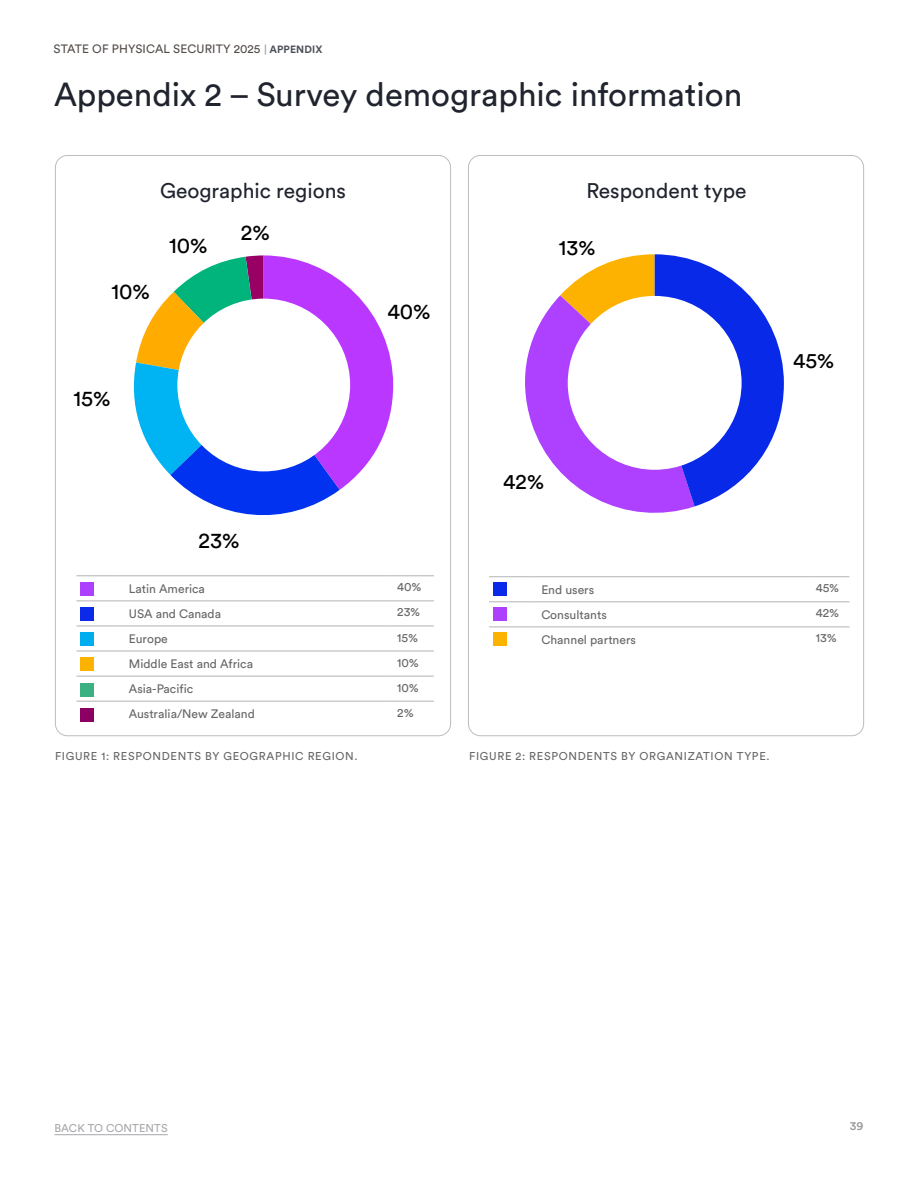
<style>
.page{position:relative;width:918px;height:1188px;background:#fff}
.page>*{position:absolute;margin:0;border:0;box-sizing:border-box;transform-origin:0 0}
.t1{font:33px "Circular Pro";color:#20242e}
.t2{font:21.9px "Circular Pro";color:#000}
.t3{font:21.45px "Circular Pro";color:#000}
.t4{font:21px "Circular Pro";color:#20242e}
.t5{font:12.15px "Circular Pro";color:#666}
.t6{font:12px "Circular Pro";letter-spacing:.01em;color:#524b48}
.t7{font:500 12px "Circular Pro";color:#999}
.t8{font:11.25px "Circular Pro";letter-spacing:.06em;color:#666}
.t9{font:11.25px "Circular Pro";letter-spacing:.01em;color:#a6a7ab}
.t10{font:700 10.5px "Circular Pro";letter-spacing:.01em;color:#4d5058}
.s1{color:#a6a7ab}
</style>
<div class="page">
<hr style="left:55px;top:1134px;width:113px;height:1px;background:#a6a7ab">
<svg style="left:525px;top:254px;width:259px;height:259px"></svg>
<div style="left:568px;top:296px;width:174px;height:174px;background:#fff;border-radius:50%"></div>
<hr style="left:489px;top:577px;width:42px;height:1px;background:#b3b3b3">
<hr style="left:531px;top:577px;width:279px;height:1px;background:#b3b3b3">
<hr style="left:489px;top:602px;width:42px;height:1px;background:#b3b3b3">
<hr style="left:531px;top:602px;width:279px;height:1px;background:#b3b3b3">
<hr style="left:810px;top:577px;width:39px;height:1px;background:#b3b3b3">
<hr style="left:810px;top:602px;width:39px;height:1px;background:#b3b3b3">
<hr style="left:489px;top:627px;width:42px;height:1px;background:#b3b3b3">
<hr style="left:531px;top:627px;width:279px;height:1px;background:#b3b3b3">
<hr style="left:810px;top:627px;width:39px;height:1px;background:#b3b3b3">
<div style="left:494px;top:582px;width:13px;height:14px;background:#0a29e8"></div>
<div style="left:494px;top:633px;width:13px;height:13px;background:#fcb300"></div>
<div style="left:494px;top:607px;width:13px;height:14px;background:#ad40ff"></div>
<svg style="left:133px;top:255px;width:260px;height:260px"></svg>
<div style="left:177px;top:299px;width:173px;height:172px;background:#fff;border-radius:50%"></div>
<hr style="left:76px;top:576px;width:43px;height:1px;background:#b3b3b3">
<hr style="left:119px;top:576px;width:272px;height:1px;background:#b3b3b3">
<hr style="left:76px;top:601px;width:43px;height:1px;background:#b3b3b3">
<hr style="left:76px;top:626px;width:43px;height:1px;background:#b3b3b3">
<hr style="left:119px;top:626px;width:272px;height:1px;background:#b3b3b3">
<hr style="left:391px;top:576px;width:43px;height:1px;background:#b3b3b3">
<hr style="left:391px;top:626px;width:43px;height:1px;background:#b3b3b3">
<hr style="left:119px;top:601px;width:272px;height:1px;background:#b3b3b3">
<hr style="left:76px;top:651px;width:43px;height:1px;background:#b3b3b3">
<hr style="left:119px;top:651px;width:272px;height:1px;background:#b3b3b3">
<hr style="left:391px;top:601px;width:43px;height:1px;background:#b3b3b3">
<hr style="left:391px;top:651px;width:43px;height:1px;background:#b3b3b3">
<hr style="left:76px;top:676px;width:43px;height:1px;background:#b3b3b3">
<hr style="left:119px;top:676px;width:272px;height:1px;background:#b3b3b3">
<hr style="left:391px;top:676px;width:43px;height:1px;background:#b3b3b3">
<hr style="left:76px;top:701px;width:43px;height:1px;background:#b3b3b3">
<hr style="left:119px;top:701px;width:272px;height:1px;background:#b3b3b3">
<hr style="left:391px;top:701px;width:43px;height:1px;background:#b3b3b3">
<div style="left:81px;top:582px;width:13px;height:14px;background:#ad40ff"></div>
<div style="left:81px;top:633px;width:13px;height:13px;background:#00aeef"></div>
<div style="left:81px;top:683px;width:13px;height:13px;background:#3bb080"></div>
<div style="left:81px;top:607px;width:13px;height:14px;background:#0a29e8"></div>
<div style="left:81px;top:658px;width:13px;height:13px;background:#fcb300"></div>
<div style="left:81px;top:708px;width:13px;height:14px;background:#8c0063"></div>
<p class="t6" style="left:54px;top:41px;width:208px">STATE OF PHYSICAL SECURITY 2025</p>
<p class="t10" style="left:264px;top:43px;width:60px"><span class="s1">|</span> APPENDIX</p>
<h1 class="t1" style="left:54px;top:72px;width:690px">Appendix 2 – Survey demographic information</h1>
<h3 class="t4" style="left:160px;top:176px;width:187px">Geographic regions</h3>
<h2 class="t2" style="left:111px;top:276px;width:40px">10%</h2>
<h2 class="t2" style="left:169px;top:230px;width:40px">10%</h2>
<h2 class="t2" style="left:241px;top:217px;width:31px">2%</h2>
<h2 class="t2" style="left:73px;top:384px;width:39px">15%</h2>
<h2 class="t2" style="left:198px;top:525px;width:43px">23%</h2>
<h2 class="t2" style="left:387px;top:296px;width:45px">40%</h2>
<p class="t5" style="left:129px;top:580px;width:78px">Latin America</p>
<p class="t5" style="left:397px;top:579px;width:26px">40%</p>
<p class="t5" style="left:129px;top:605px;width:94px">USA and Canada</p>
<p class="t5" style="left:397px;top:604px;width:25px">23%</p>
<p class="t5" style="left:129px;top:631px;width:40px">Europe</p>
<p class="t5" style="left:397px;top:629px;width:22px">15%</p>
<p class="t5" style="left:129px;top:656px;width:126px">Middle East and Africa</p>
<p class="t5" style="left:397px;top:654px;width:23px">10%</p>
<p class="t5" style="left:129px;top:681px;width:66px">Asia-Pacific</p>
<p class="t5" style="left:397px;top:679px;width:23px">10%</p>
<p class="t5" style="left:129px;top:706px;width:128px">Australia/New Zealand</p>
<p class="t5" style="left:397px;top:704px;width:18px">2%</p>
<p class="t8" style="left:55px;top:749px;width:304px">FIGURE 1: RESPONDENTS BY GEOGRAPHIC REGION.</p>
<h3 class="t4" style="left:586px;top:176px;width:162px">Respondent type</h3>
<h3 class="t3" style="left:559px;top:233px;width:38px">13%</h3>
<h3 class="t3" style="left:503px;top:468px;width:43px">42%</h3>
<h3 class="t3" style="left:793px;top:346px;width:43px">45%</h3>
<p class="t5" style="left:541px;top:581px;width:54px">End users</p>
<p class="t5" style="left:816px;top:580px;width:25px">45%</p>
<p class="t5" style="left:541px;top:606px;width:67px">Consultants</p>
<p class="t5" style="left:816px;top:605px;width:25px">42%</p>
<p class="t5" style="left:541px;top:631px;width:96px">Channel partners</p>
<p class="t5" style="left:816px;top:630px;width:22px">13%</p>
<p class="t8" style="left:469px;top:749px;width:302px">FIGURE 2: RESPONDENTS BY ORGANIZATION TYPE.</p>
<p class="t9" style="left:55px;top:1120px;width:115px">BACK TO CONTENTS</p>
<p class="t7" style="left:850px;top:1118px;width:15px">39</p>
</div>
